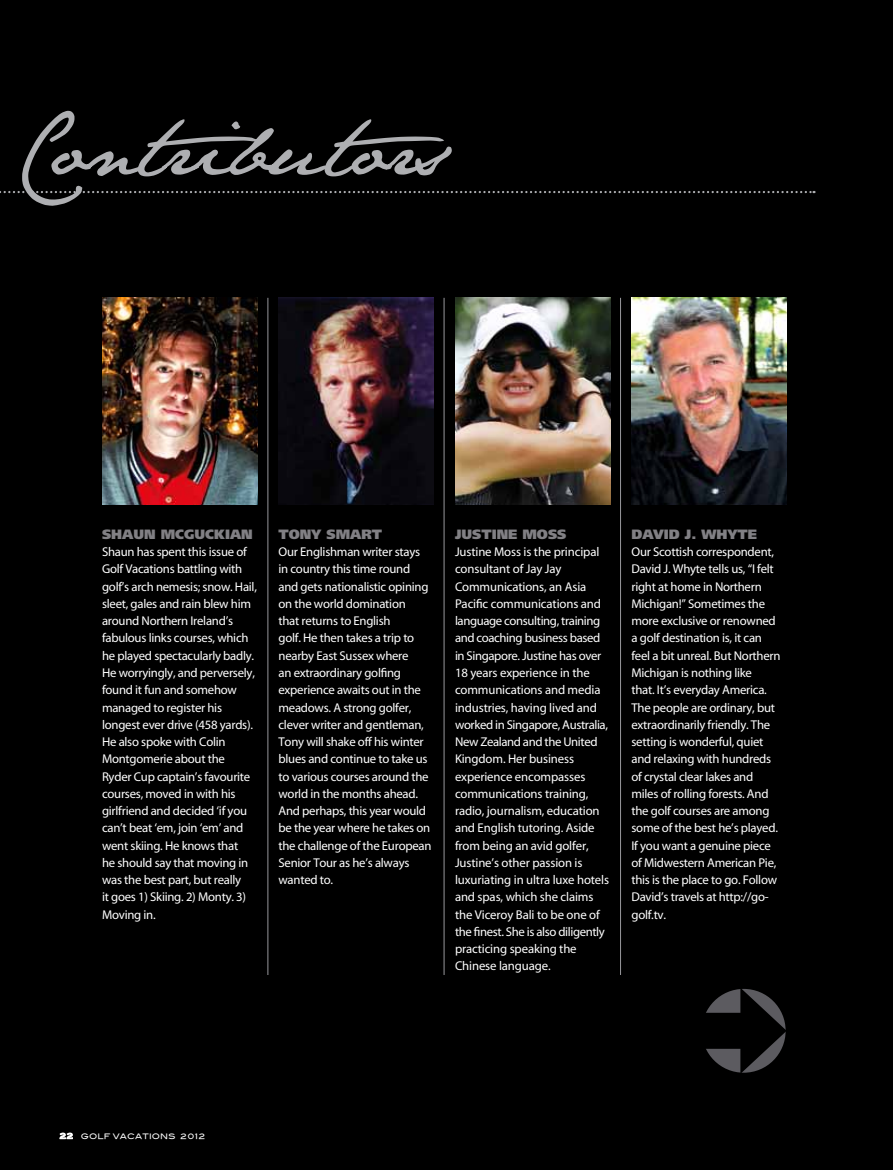
<style>
.page{position:relative;width:893px;height:1170px;background:#fff}
.page>*{position:absolute;margin:0;border:0;box-sizing:border-box;transform-origin:0 0}
.t1{font:900 13.5px "Frutiger";color:#818084}
.t2{font:12.75px/17.2px "Myriad";letter-spacing:-.02em;color:#fff}
.t3{font:7.5px "Blair Md ITCTT Medium";letter-spacing:.02em;color:#fff}
</style>
<div class="page">
<div style="left:0;top:1px;width:892px;height:1168px;background:#000"></div>
<svg style="left:60px;top:1132px;width:13px;height:6px"></svg>
<img style="left:279px;top:298px;width:155px;height:206px">
<svg style="left:0;top:111px;width:814px;height:95px"></svg>
<img style="left:102px;top:298px;width:155px;height:206px">
<div style="left:702px;top:988px;width:84px;height:84px;background:#5c5b60;border-radius:50%"></div>
<div style="left:691px;top:1012px;width:65px;height:36px;background:#000"></div>
<svg style="left:740px;top:988px;width:46px;height:85px"></svg>
<img style="left:631px;top:298px;width:156px;height:206px">
<img style="left:455px;top:298px;width:155px;height:206px">
<hr style="left:268px;top:298px;width:1px;height:676px;background:#98989c">
<hr style="left:444px;top:298px;width:1px;height:676px;background:#98989c">
<hr style="left:620px;top:298px;width:1px;height:676px;background:#98989c">
<p class="t1" style="left:102px;top:526px;width:152px">SHAUN MCGUCKIAN</p>
<p class="t2" style="left:102px;top:544px;width:156px">Shaun has spent this issue of<br>Golf Vacations battling with golf’s arch nemesis; snow. Hail, sleet, gales and rain blew him around Northern Ireland’s fabulous links courses, which he played spectacularly badly.<br>He worryingly, and perversely, found it fun and somehow managed to register his longest ever drive (458 yards).<br>He also spoke with Colin<br>Montgomerie about the<br>Ryder Cup captain’s favourite courses, moved in with his girlfriend and decided ‘if you can’t beat ‘em, join ‘em’ and went skiing. He knows that<br>he should say that moving in was the best part, but really<br>it goes 1) Skiing. 2) Monty. 3)<br>Moving in.</p>
<p class="t1" style="left:279px;top:526px;width:105px">TONY SMART</p>
<p class="t2" style="left:279px;top:544px;width:154px">Our Englishman writer stays in country this time round and gets nationalistic opining on the world domination<br>that returns to English<br>golf. He then takes a trip to nearby East Sussex where<br>an extraordinary golfing experience awaits out in the meadows. A strong golfer, clever writer and gentleman,<br>Tony will shake off his winter blues and continue to take us to various courses around the world in the months ahead.<br>And perhaps, this year would be the year where he takes on the challenge of the European<br>Senior Tour as he’s always wanted to.</p>
<p class="t1" style="left:455px;top:526px;width:113px">JUSTINE MOSS</p>
<p class="t2" style="left:455px;top:544px;width:156px">Justine Moss is the principal consultant of Jay Jay<br>Communications, an Asia<br>Pacific communications and language consulting, training and coaching business based in Singapore. Justine has over<br>18 years experience in the communications and media industries, having lived and worked in Singapore, Australia,<br>New Zealand and the United<br>Kingdom. Her business experience encompasses communications training, radio, journalism, education and English tutoring. Aside from being an avid golfer,<br>Justine’s other passion is luxuriating in ultra luxe hotels and spas, which she claims the Viceroy Bali to be one of the finest. She is also diligently practicing speaking the<br>Chinese language.</p>
<p class="t1" style="left:631px;top:526px;width:127px">DAVID J. WHYTE</p>
<p class="t2" style="left:631px;top:544px;width:151px">Our Scottish correspondent,<br>David J. Whyte tells us, “I felt right at home in Northern<br>Michigan!” Sometimes the more exclusive or renowned a golf destination is, it can feel a bit unreal. But Northern<br>Michigan is nothing like<br>that. It’s everyday America.<br>The people are ordinary, but extraordinarily friendly. The setting is wonderful, quiet and relaxing with hundreds of crystal clear lakes and miles of rolling forests. And the golf courses are among some of the best he’s played.<br>If you want a genuine piece of Midwestern American Pie, this is the place to go. Follow<br>David’s travels at http://go&shy;golf.tv.</p>
<p class="t3" style="left:60px;top:1131px;width:147px">22 GOLF VACATIONS 2012</p>
</div>
